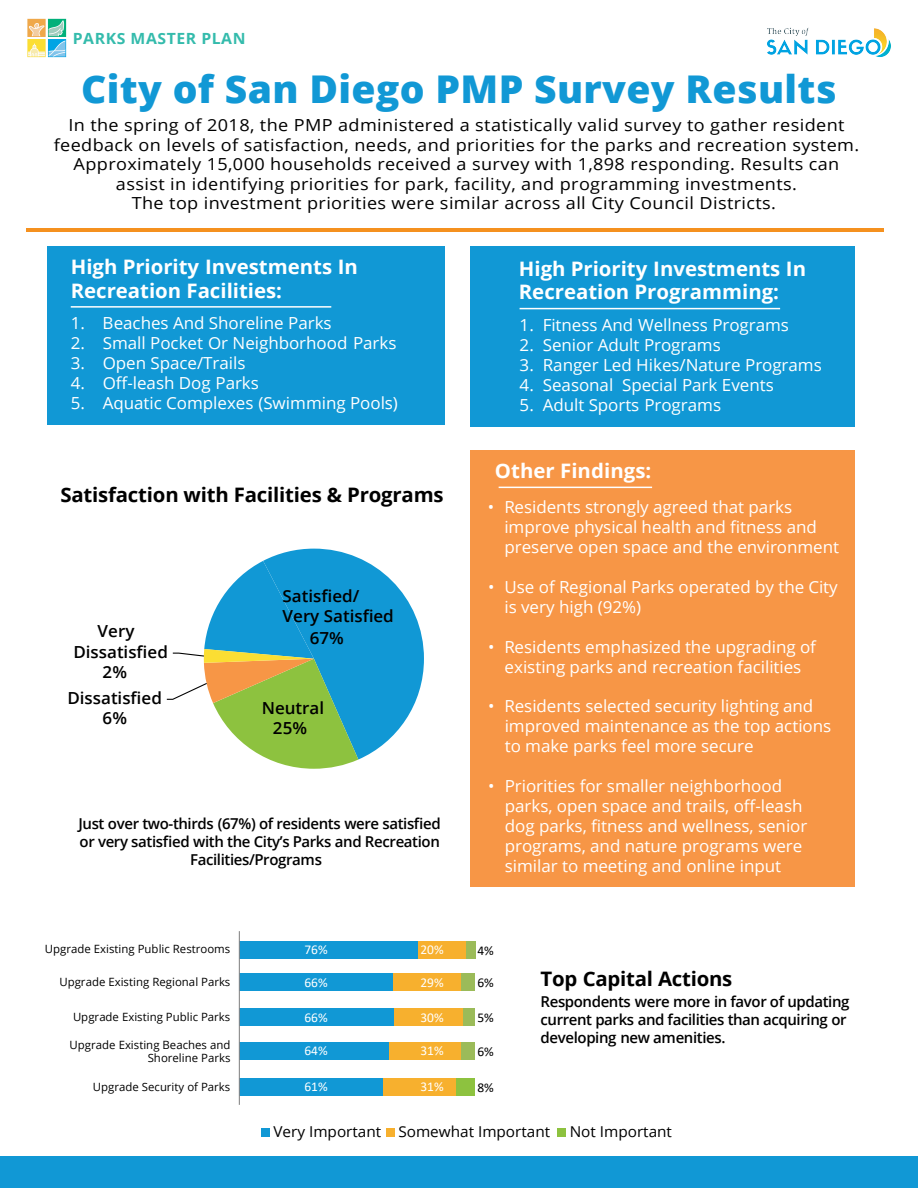
<style>
.page{position:relative;width:918px;height:1188px;background:#fff}
.page>*{position:absolute;margin:0;border:0;box-sizing:border-box;transform-origin:0 0}
.t1{font:800 38.25px "Open Sans";letter-spacing:.01em;color:#1198d5}
.t2{font:700 19.95px/23.2px "Open Sans";color:#fff}
.t3{font:700 19.95px "Open Sans";letter-spacing:-.01em;color:#000}
.t4{font:16.65px/20px "Open Sans";color:#fff}
.t5{font:16.65px/19.5px "Open Sans";letter-spacing:.02em;color:#000;text-align:center;scale:1.09 1}
.t6{font:600 16.65px/20.2px "Open Sans";color:#000;text-align:center}
.t7{font:700 15.45px "Open Sans";letter-spacing:.035em;color:#34bbac}
.t8{font:600 15px/18px "Open Sans";letter-spacing:-.025em;color:#000}
.t9{font:15px "Open Sans";color:#000}
.t10{font:13.5px "Calibri";color:#fff}
.t11{font:13.5px "Calibri";color:#000}
.t12{font:11.4px/13.4px "Open Sans";color:#000;text-align:right}
</style>
<div class="page">
<div style="left:471px;top:450px;width:384px;height:437px;background:#f79646"></div>
<hr style="left:26px;top:229px;width:858px;height:3px;background:#f5911f">
<div style="left:261px;top:1128px;width:9px;height:8px;background:#1198d5"></div>
<div style="left:386px;top:1128px;width:9px;height:8px;background:#f7b02e"></div>
<div style="left:558px;top:1128px;width:8px;height:8px;background:#8dc23f"></div>
<div style="left:0;top:1157px;width:918px;height:31px;background:#1198d5"></div>
<img style="left:28px;top:19px;width:39px;height:38px">
<img style="left:767px;top:28px;width:124px;height:29px">
<hr style="left:499px;top:487px;width:153px;height:1px;background:#fff">
<div style="left:47px;top:246px;width:398px;height:179px;background:#1198d5"></div>
<hr style="left:71px;top:306px;width:260px;height:2px;background:#fff">
<div style="left:471px;top:246px;width:384px;height:181px;background:#1198d5"></div>
<hr style="left:520px;top:308px;width:260px;height:1px;background:#fff">
<div style="left:239px;top:1078px;width:144px;height:18px;background:#1198d5"></div>
<div style="left:383px;top:1078px;width:73px;height:18px;background:#f7b02e"></div>
<div style="left:456px;top:1078px;width:19px;height:18px;background:#8dc23f"></div>
<div style="left:239px;top:941px;width:180px;height:17px;background:#1198d5"></div>
<div style="left:419px;top:941px;width:47px;height:17px;background:#f7b02e"></div>
<div style="left:466px;top:941px;width:9px;height:17px;background:#9bbb59"></div>
<div style="left:239px;top:973px;width:155px;height:18px;background:#1198d5"></div>
<div style="left:394px;top:973px;width:67px;height:18px;background:#f7b02e"></div>
<div style="left:461px;top:973px;width:14px;height:18px;background:#9bbb59"></div>
<div style="left:239px;top:1008px;width:155px;height:18px;background:#1198d5"></div>
<div style="left:394px;top:1008px;width:70px;height:18px;background:#f7b02e"></div>
<div style="left:464px;top:1008px;width:11px;height:18px;background:#9bbb59"></div>
<div style="left:239px;top:1042px;width:150px;height:18px;background:#1198d5"></div>
<div style="left:389px;top:1042px;width:72px;height:18px;background:#f7b02e"></div>
<div style="left:461px;top:1042px;width:14px;height:18px;background:#9bbb59"></div>
<hr style="left:239px;top:931px;width:1px;height:174px;background:#868686">
<svg style="left:166px;top:549px;width:258px;height:220px"></svg>
<p class="t7" style="left:73px;top:28px;width:174px">PARKS MASTER PLAN</p>
<h1 class="t1" style="left:81px;top:60px;width:757px">City of San Diego PMP Survey Results</h1>
<p class="t5" style="left:54px;top:115px;width:741px">In the spring of 2018, the PMP administered a statistically valid survey to gather resident feedback on levels of satisfaction, needs, and priorities for the parks and recreation system.<br>Approximately 15,000 households received a survey with 1,898 responding. Results can assist in identifying priorities for park, facility, and programming investments.<br>The top investment priorities were similar across all City Council Districts.</p>
<p class="t2" style="left:71px;top:255px;width:289px">High Priority Investments In<br>Recreation Facilities:</p>
<p class="t4" style="left:71px;top:313px;width:262px">1. Beaches And Shoreline Parks</p>
<p class="t4" style="left:71px;top:333px;width:327px">2. Small Pocket Or Neighborhood Parks</p>
<p class="t4" style="left:71px;top:353px;width:176px">3. Open Space/Trails</p>
<p class="t4" style="left:71px;top:373px;width:190px">4. Off-leash Dog Parks</p>
<p class="t4" style="left:71px;top:393px;width:329px">5. Aquatic Complexes (Swimming Pools)</p>
<p class="t3" style="left:60px;top:481px;width:385px">Satisfaction with Facilities &amp; Programs</p>
<p class="t6" style="left:98px;top:621px;width:38px">Very</p>
<p class="t6" style="left:73px;top:641px;width:96px">Dissatisfied</p>
<p class="t6" style="left:103px;top:661px;width:26px">2%</p>
<p class="t6" style="left:67px;top:687px;width:96px">Dissatisfied<br>6%</p>
<p class="t6" style="left:283px;top:585px;width:113px;text-align:left">Satisfied/<br>Very Satisfied</p>
<p class="t6" style="left:310px;top:628px;width:36px">67%</p>
<p class="t6" style="left:262px;top:697px;width:64px">Neutral<br>25%</p>
<p class="t8" style="left:79px;top:815px;width:364px;text-align:center">Just over two-thirds (67%) of residents were satisfied or very satisfied with the City’s Parks and Recreation<br>Facilities/Programs</p>
<p class="t2" style="left:519px;top:257px;width:289px">High Priority Investments In<br>Recreation Programming:</p>
<p class="t4" style="left:520px;top:315px;width:271px">1. Fitness And Wellness Programs</p>
<p class="t4" style="left:520px;top:335px;width:203px">2. Senior Adult Programs</p>
<p class="t4" style="left:520px;top:355px;width:304px">3. Ranger Led Hikes/Nature Programs</p>
<p class="t4" style="left:520px;top:375px;width:256px">4. Seasonal Special Park Events</p>
<p class="t4" style="left:520px;top:395px;width:203px">5. Adult Sports Programs</p>
<p class="t2" style="left:495px;top:459px;width:158px">Other Findings:</p>
<p class="t4" style="left:504px;top:497px;width:336px;text-indent:-16px">• Residents strongly agreed that parks improve physical health and fitness and preserve open space and the environment</p>
<p class="t4" style="left:505px;top:576px;width:335px;text-indent:-17px">• Use of Regional Parks operated by the City is very high (92%)</p>
<p class="t4" style="left:488px;top:636px;width:329px;text-align:center">• Residents emphasized the upgrading of existing parks and recreation facilities</p>
<p class="t4" style="left:505px;top:696px;width:328px;text-indent:-17px">• Residents selected security lighting and improved maintenance as the top actions to make parks feel more secure</p>
<p class="t4" style="left:505px;top:776px;width:304px;text-indent:-16px">• Priorities for smaller neighborhood parks, open space and trails, off-leash dog parks, fitness and wellness, senior programs, and nature programs were similar to meeting and online input</p>
<p class="t12" style="left:45px;top:942px;width:187px">Upgrade Existing Public Restrooms</p>
<p class="t10" style="left:304px;top:940px;width:25px">76%</p>
<p class="t10" style="left:420px;top:940px;width:25px">20%</p>
<p class="t11" style="left:477px;top:941px;width:18px">4%</p>
<p class="t12" style="left:59px;top:975px;width:172px">Upgrade Existing Regional Parks</p>
<p class="t10" style="left:304px;top:973px;width:25px">66%</p>
<p class="t10" style="left:420px;top:973px;width:25px">29%</p>
<p class="t11" style="left:477px;top:973px;width:18px">6%</p>
<p class="t12" style="left:73px;top:1010px;width:159px">Upgrade Existing Public Parks</p>
<p class="t10" style="left:304px;top:1008px;width:25px">66%</p>
<p class="t10" style="left:420px;top:1008px;width:25px">30%</p>
<p class="t11" style="left:477px;top:1008px;width:18px">5%</p>
<p class="t10" style="left:304px;top:1041px;width:25px">64%</p>
<p class="t10" style="left:420px;top:1041px;width:25px">31%</p>
<p class="t12" style="left:70px;top:1038px;width:162px">Upgrade Existing Beaches and<br>Shoreline Parks</p>
<p class="t11" style="left:477px;top:1042px;width:18px">6%</p>
<p class="t12" style="left:93px;top:1080px;width:139px">Upgrade Security of Parks</p>
<p class="t10" style="left:304px;top:1078px;width:25px">61%</p>
<p class="t10" style="left:420px;top:1078px;width:25px">31%</p>
<p class="t11" style="left:477px;top:1078px;width:18px">8%</p>
<p class="t3" style="left:541px;top:965px;width:193px">Top Capital Actions</p>
<p class="t8" style="left:541px;top:992px;width:310px">Respondents were more in favor of updating current parks and facilities than acquiring or developing new amenities.</p>
<p class="t9" style="left:273px;top:1121px;width:278px">Very Important Somewhat Important</p>
<p class="t9" style="left:570px;top:1121px;width:104px">Not Important</p>
</div>
